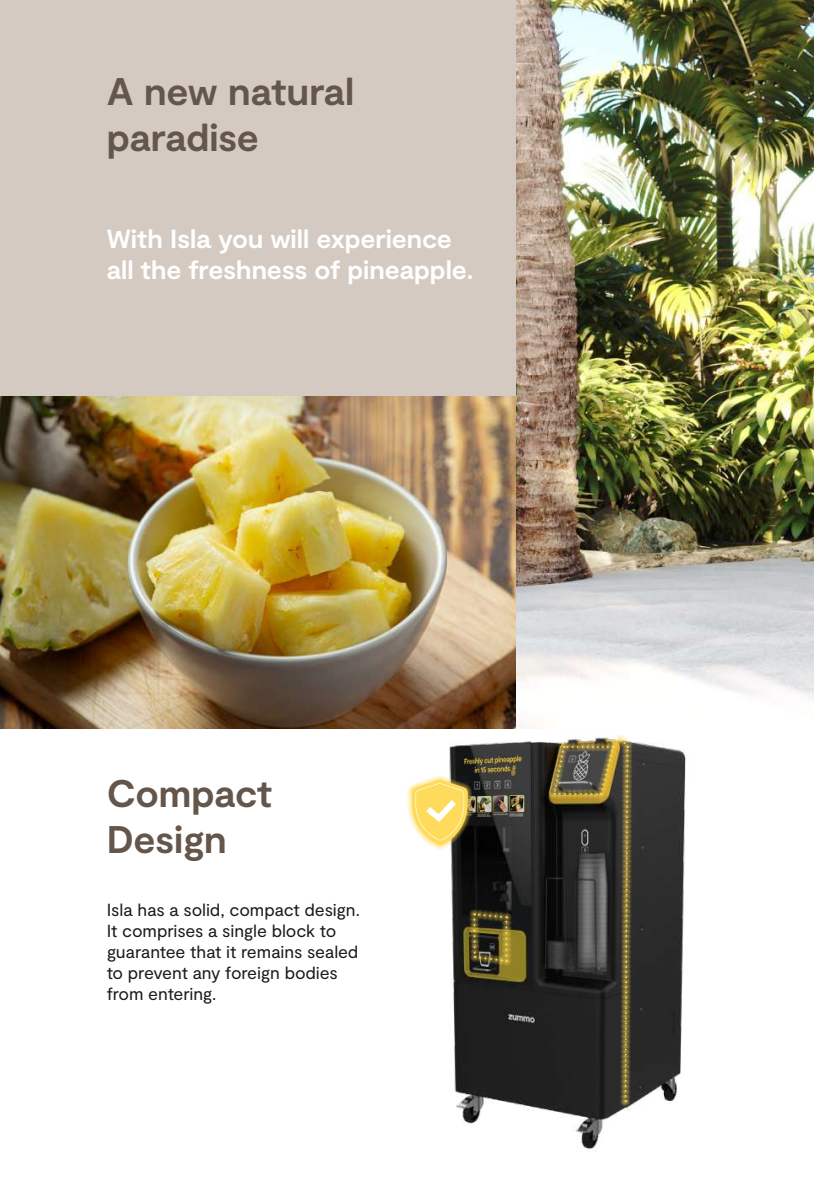
<style>
.page{position:relative;width:814px;height:1186px;background:#fff}
.page>*{position:absolute;margin:0;border:0;box-sizing:border-box;transform-origin:0 0}
.t1{font:700 38.5px/46.2px "Moderat";letter-spacing:-.01em;color:#64564b}
.t2{font:700 26.25px/31.5px "Moderat";letter-spacing:-.005em;color:#fff}
.t3{font:17.5px/21px "Moderat";letter-spacing:-.005em;color:#1b1b1b}
</style>
<div class="page">
<img style="left:0;top:395px;width:513px;height:333px">
<div style="left:0;top:0;width:516px;height:395px;background:#d4cac2"></div>
<img style="left:371px;top:694px;width:315px;height:455px">
<svg style="left:615px;top:735px;width:17px;height:371px;background:#3f3d34"></svg>
<svg style="left:620px;top:739px;width:9px;height:362px;background:#74683c"></svg>
<svg style="left:469px;top:909px;width:43px;height:57px"></svg>
<svg style="left:473px;top:912px;width:34px;height:50px;background:#5c5229"></svg>
<svg style="left:548px;top:741px;width:70px;height:58px"></svg>
<svg style="left:553px;top:746px;width:61px;height:49px;background:#746a4a"></svg>
<div style="left:407px;top:775px;width:65px;height:75px;background:#ffdb5b;opacity:.75"></div>
<svg style="left:412px;top:779px;width:55px;height:66px;background:#ebd173"></svg>
<img style="left:513px;top:0;width:301px;height:728px">
<h1 class="t1" style="left:107px;top:71px;width:249px">A new natural paradise</h1>
<h2 class="t2" style="left:107px;top:224px;width:368px">With Isla you will experience all the freshness of pineapple.</h2>
<h1 class="t1" style="left:107px;top:772px;width:167px">Compact<br>Design</h1>
<p class="t3" style="left:107px;top:899px;width:255px">Isla has a solid, compact design.<br>It comprises a single block to guarantee that it remains sealed to prevent any foreign bodies from entering.</p>
</div>
